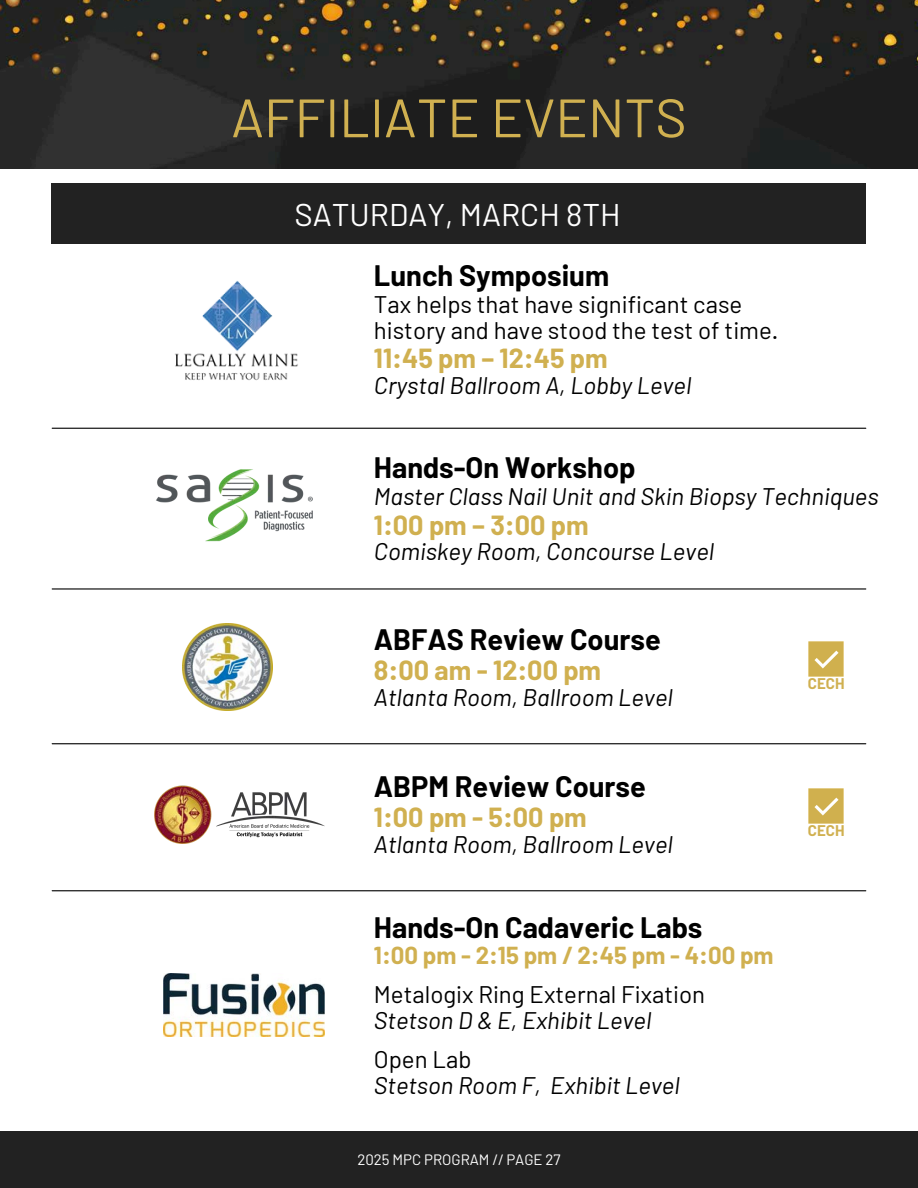
<style>
.page{position:relative;width:918px;height:1188px;background:#fff}
.page>*{position:absolute;margin:0;border:0;box-sizing:border-box;transform-origin:0 0}
.t1{font:54px "Barlow";color:#d0b050}
.t2{font:31.35px "Barlow";color:#fff}
.t3{font:700 28.95px "Barlow";color:#000}
.t4{font:700 27px "Barlow";color:#d0b050}
.t5{font:italic 24px/26px "Barlow";color:#000}
.t6{font:24px/25.8px "Barlow";color:#000}
.t7{font:700 24px "Barlow";color:#d0b050}
.t8{font:700 15.15px "Barlow";color:#d0b050}
.t9{font:15px "Barlow";color:#fff}
.s1{font-style:italic}
.s2{font-style:normal}
</style>
<div class="page">
<div style="left:0;top:1131px;width:918px;height:57px;background:#222"></div>
<div style="left:52px;top:183px;width:814px;height:61px;background:#222"></div>
<hr style="left:52px;top:428px;width:814px;height:1px;background:#000">
<hr style="left:52px;top:588px;width:814px;height:2px;background:#000">
<img style="left:164px;top:974px;width:160px;height:63px">
<hr style="left:52px;top:743px;width:814px;height:1px;background:#000">
<hr style="left:52px;top:890px;width:814px;height:1px;background:#000">
<img style="left:808px;top:641px;width:36px;height:36px">
<img style="left:156px;top:469px;width:157px;height:73px">
<img style="left:182px;top:623px;width:90px;height:88px">
<img style="left:175px;top:281px;width:123px;height:100px">
<img style="left:808px;top:788px;width:36px;height:36px">
<img style="left:155px;top:785px;width:170px;height:58px">
<img style="left:0;top:0;width:918px;height:168px">
<p class="t1" style="left:231px;top:83px;width:457px">AFFILIATE EVENTS</p>
<p class="t2" style="left:294px;top:195px;width:328px">SATURDAY, MARCH 8TH</p>
<h4 class="t3" style="left:374px;top:257px;width:237px">Lunch Symposium</h4>
<h4 class="t6" style="left:374px;top:290px;width:406px">Tax helps that have significant case history and have stood the test of time.</h4>
<h4 class="t4" style="left:374px;top:341px;width:235px">11:45 pm – 12:45 pm</h4>
<h4 class="t5" style="left:374px;top:371px;width:319px">Crystal Ballroom A, Lobby Level</h4>
<p class="t3" style="left:374px;top:449px;width:263px">Hands-On Workshop</p>
<p class="t5" style="left:374px;top:483px;width:506px">Master Class Nail Unit and Skin Biopsy Techniques</p>
<p class="t4" style="left:374px;top:508px;width:216px">1:00 pm – 3:00 pm</p>
<p class="t5" style="left:374px;top:538px;width:342px">Comiskey Room, Concourse Level</p>
<p class="t3" style="left:374px;top:621px;width:288px">ABFAS Review Course</p>
<p class="t4" style="left:374px;top:653px;width:229px">8:00 am - 12:00 pm</p>
<p class="t5" style="left:374px;top:683px;width:300px">Atlanta Room, Ballroom Level</p>
<h4 class="t3" style="left:374px;top:768px;width:274px">ABPM Review Course</h4>
<h4 class="t4" style="left:374px;top:800px;width:214px">1:00 pm - 5:00 pm</h4>
<h4 class="t5" style="left:374px;top:830px;width:300px">Atlanta Room, Ballroom Level</h4>
<p class="t3" style="left:374px;top:909px;width:330px">Hands-On Cadaveric Labs</p>
<p class="t7" style="left:374px;top:940px;width:401px">1:00 pm - 2:15 pm / 2:45 pm - 4:00 pm</p>
<p class="t6" style="left:374px;top:981px;width:333px">Metalogix Ring External Fixation<br><span class="s1">Stetson D &amp; E, Exhibit Level</span></p>
<h4 class="t5" style="left:374px;top:1046px;width:307px"><span class="s2">Open Lab<br></span>Stetson Room F, Exhibit Level</h4>
<h2 class="t9" style="left:357px;top:1150px;width:205px">2025 MPC PROGRAM // PAGE 27</h2>
<h1 class="t8" style="left:808px;top:674px;width:38px">CECH</h1>
<p class="t8" style="left:808px;top:821px;width:38px">CECH</p>
</div>
